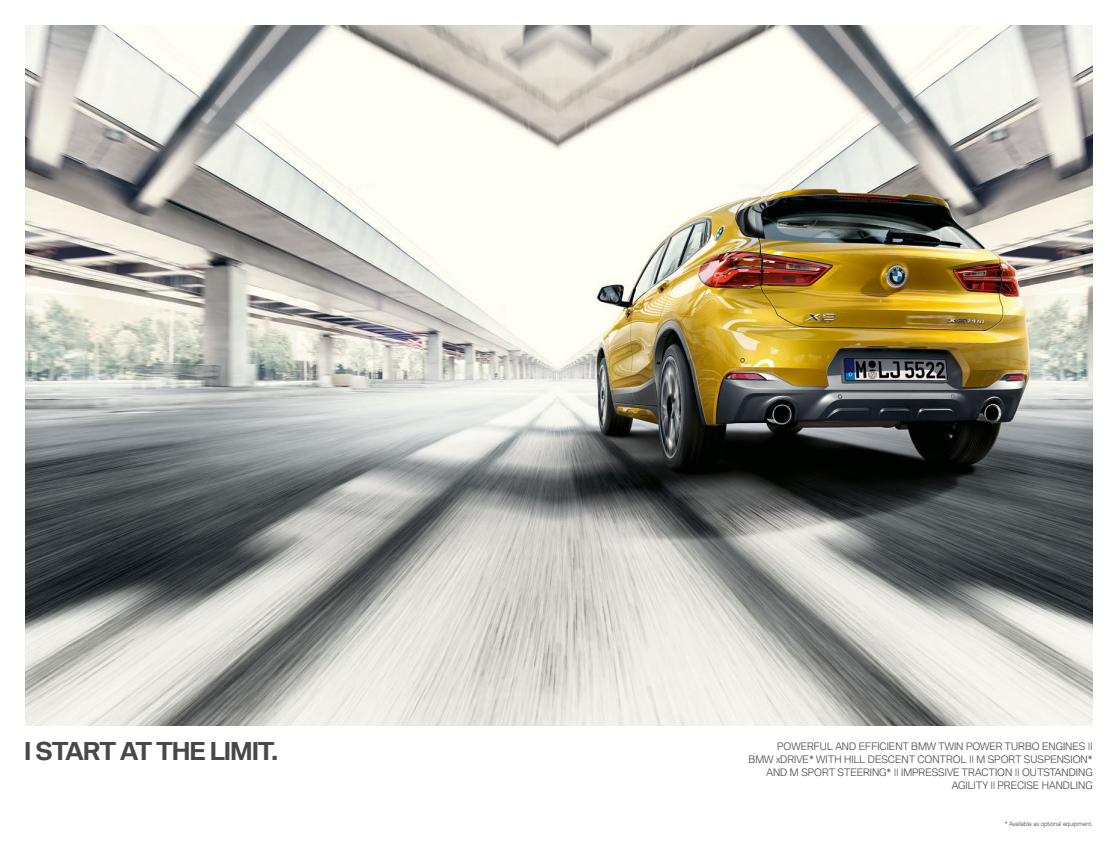
<style>
.page{position:relative;width:1118px;height:851px;background:#fff}
.page>*{position:absolute;margin:0;border:0;box-sizing:border-box;transform-origin:0 0}
.t1{font:700 24px "BMW Type Global Pro";letter-spacing:-.045em;color:#474847}
.t2{font:300 10px/13px "BMW Type Global Pro";color:#474847;text-align:right}
.t3{font:300 6px "BMW Type Global Pro";color:#474847}
</style>
<div class="page">
<img style="left:26px;top:26px;width:533px;height:698px">
<img style="left:559px;top:26px;width:533px;height:698px">
<h1 class="t1" style="left:24px;top:737px;width:256px">I START AT THE LIMIT.</h1>
<p class="t2" style="left:748px;top:739px;width:345px">POWERFUL AND EFFICIENT BMW TWIN POWER TURBO ENGINES ||<br>BMW xDRIVE* WITH HILL DESCENT CONTROL || M SPORT SUSPENSION* AND M SPORT STEERING* || IMPRESSIVE TRACTION || OUTSTANDING AGILITY || PRECISE HANDLING</p>
<p class="t3" style="left:1004px;top:819px;width:89px">* Available as optional equipment.</p>
</div>
